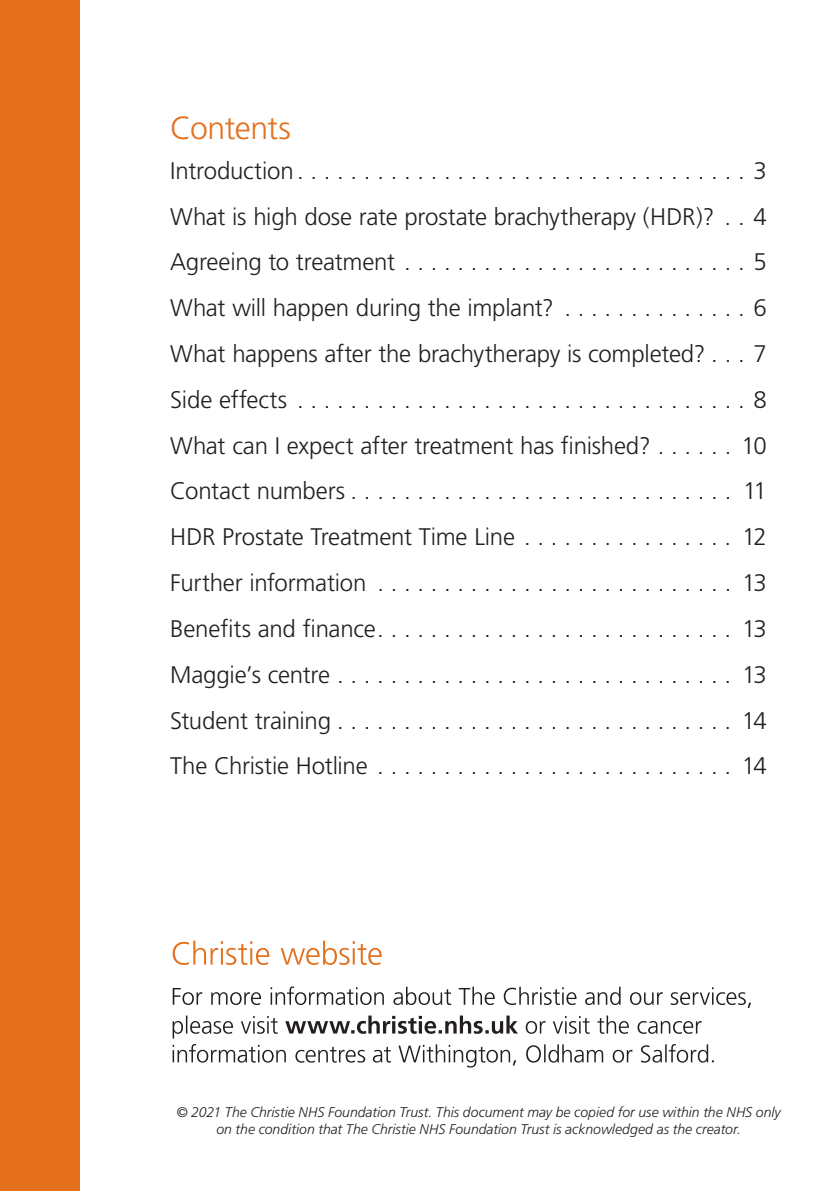
<style>
.page{position:relative;width:840px;height:1191px;background:#fff}
.page>*{position:absolute;margin:0;border:0;box-sizing:border-box;transform-origin:0 0}
.t1{font:300 32px "Frutiger";letter-spacing:-.02em;color:#e4701e}
.t2{font:300 24px "Frutiger";letter-spacing:-.01em;color:#231f20}
.COPYRIGHT{font:italic 300 14px/16.8px "Frutiger";color:#231f20;text-align:center}
</style>
<div class="page">
<div style="left:0;top:0;width:80px;height:1191px;background:#e4701e"></div>
<svg style="left:172px;top:1015px;width:529px;height:23px"></svg>
<svg style="left:173px;top:986px;width:577px;height:22px"></svg>
<svg style="left:172px;top:940px;width:209px;height:25px"></svg>
<svg style="left:172px;top:1044px;width:541px;height:23px"></svg>
<p class="t1" style="left:170px;top:109px;width:122px">Contents</p>
<p class="t2" style="left:170px;top:157px;width:597px">Introduction . . . . . . . . . . . . . . . . . . . . . . . . . . . . . . . . . . 3</p>
<p class="t2" style="left:170px;top:203px;width:597px">What is high dose rate prostate brachytherapy (HDR)? . . 4</p>
<p class="t2" style="left:170px;top:248px;width:597px">Agreeing to treatment . . . . . . . . . . . . . . . . . . . . . . . . . . 5</p>
<p class="t2" style="left:170px;top:294px;width:597px">What will happen during the implant? . . . . . . . . . . . . . . 6</p>
<p class="t2" style="left:170px;top:340px;width:597px">What happens after the brachytherapy is completed? . . . 7</p>
<p class="t2" style="left:170px;top:386px;width:597px">Side effects . . . . . . . . . . . . . . . . . . . . . . . . . . . . . . . . . . 8</p>
<p class="t2" style="left:170px;top:432px;width:597px">What can I expect after treatment has finished? . . . . . . 10</p>
<p class="t2" style="left:170px;top:477px;width:597px">Contact numbers . . . . . . . . . . . . . . . . . . . . . . . . . . . . . 11</p>
<p class="t2" style="left:170px;top:523px;width:598px">HDR Prostate Treatment Time Line . . . . . . . . . . . . . . . . 12</p>
<p class="t2" style="left:170px;top:569px;width:598px">Further information . . . . . . . . . . . . . . . . . . . . . . . . . . . 13</p>
<p class="t2" style="left:170px;top:615px;width:598px">Benefits and finance . . . . . . . . . . . . . . . . . . . . . . . . . . . 13</p>
<p class="t2" style="left:170px;top:661px;width:598px">Maggie’s centre . . . . . . . . . . . . . . . . . . . . . . . . . . . . . . 13</p>
<p class="t2" style="left:170px;top:706px;width:597px">Student training . . . . . . . . . . . . . . . . . . . . . . . . . . . . . . 14</p>
<p class="t2" style="left:170px;top:752px;width:598px">The Christie Hotline . . . . . . . . . . . . . . . . . . . . . . . . . . . 14</p>
<p class="COPYRIGHT" style="left:176px;top:1103px;width:605px">© 2021 The Christie NHS Foundation Trust. This document may be copied for use within the NHS only on the condition that The Christie NHS Foundation Trust is acknowledged as the creator.</p>
</div>
